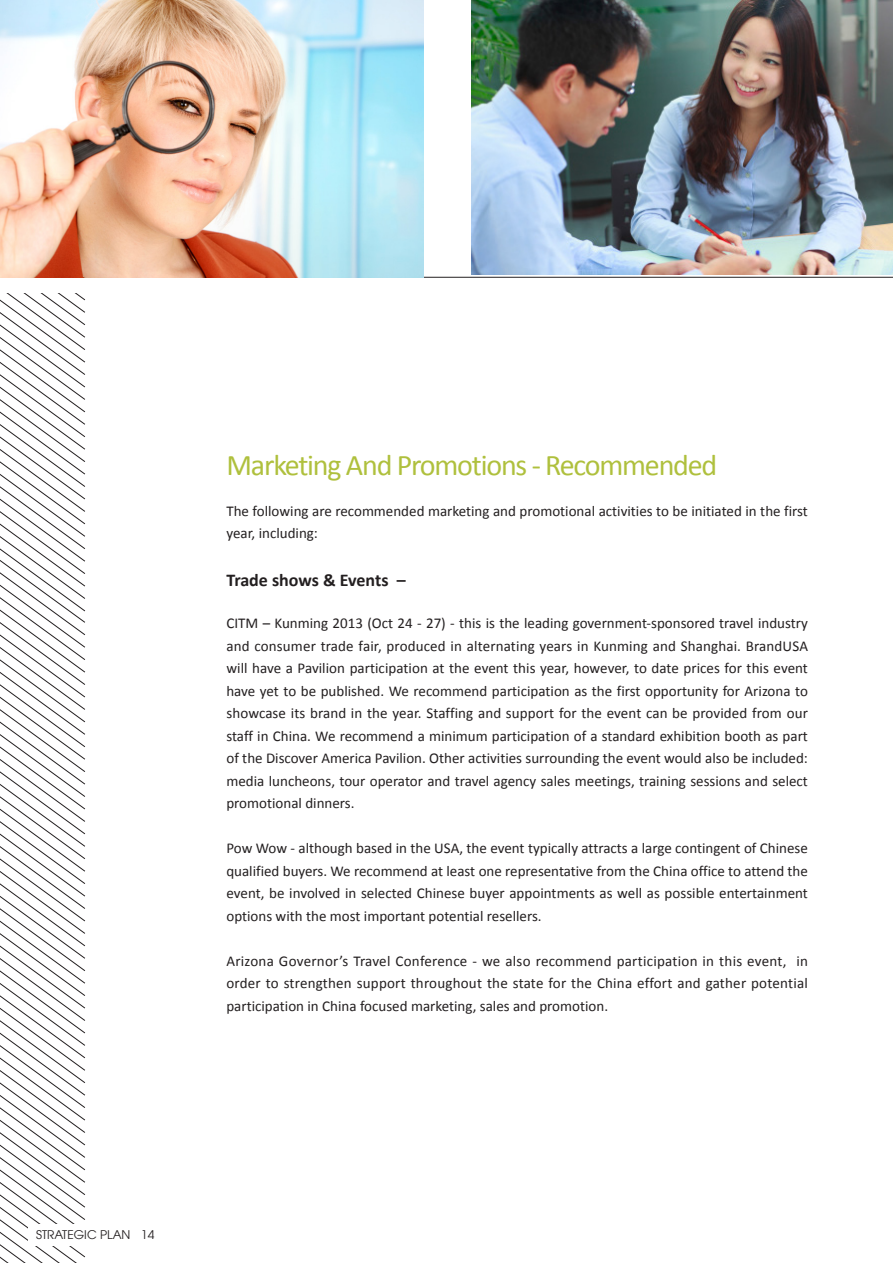
<style>
.page{position:relative;width:893px;height:1263px;background:#fff}
.page>*{position:absolute;margin:0;border:0;box-sizing:border-box;transform-origin:0 0}
.t1{font:30px "Calibri";letter-spacing:-.04em;color:#afc03d}
.t2{font:700 18px "Calibri";letter-spacing:-.005em;color:#231f20}
.t3{font:15px/22.5px "Calibri";color:#231f20;text-align:justify}
.t4{font:12px "Avant Garde LT";color:#231f20}
</style>
<div class="page">
<svg style="left:0;top:293px;width:86px;height:970px"></svg>
<div style="left:29px;top:1224px;width:127px;height:21px;background:#fff"></div>
<svg style="left:423px;top:0;width:470px;height:277px"></svg>
<img style="left:472px;top:0;width:421px;height:274px">
<img style="left:0;top:0;width:423px;height:277px">
<p class="t1" style="left:226px;top:446px;width:492px">Marketing And Promotions - Recommended</p>
<p class="t3" style="left:226px;top:499px;width:583px">The following are recommended marketing and promotional activities to be initiated in the first year, including:</p>
<p class="t2" style="left:226px;top:568px;width:181px">Trade shows &amp; Events –</p>
<p class="t3" style="left:226px;top:612px;width:583px">CITM – Kunming 2013 (Oct 24 - 27) - this is the leading government-sponsored travel industry and consumer trade fair, produced in alternating years in Kunming and Shanghai. BrandUSA will have a Pavilion participation at the event this year, however, to date prices for this event have yet to be published. We recommend participation as the first opportunity for Arizona to showcase its brand in the year. Staffing and support for the event can be provided from our staff in China. We recommend a minimum participation of a standard exhibition booth as part of the Discover America Pavilion. Other activities surrounding the event would also be included: media luncheons, tour operator and travel agency sales meetings, training sessions and select promotional dinners.</p>
<p class="t3" style="left:226px;top:837px;width:583px">Pow Wow - although based in the USA, the event typically attracts a large contingent of Chinese qualified buyers. We recommend at least one representative from the China office to attend the event, be involved in selected Chinese buyer appointments as well as possible entertainment options with the most important potential resellers.</p>
<p class="t3" style="left:226px;top:949px;width:583px">Arizona Governor’s Travel Conference - we also recommend participation in this event, in order to strengthen support throughout the state for the China effort and gather potential participation in China focused marketing, sales and promotion.</p>
<p class="t4" style="left:36px;top:1227px;width:120px">STRATEGIC PLAN 14</p>
</div>
